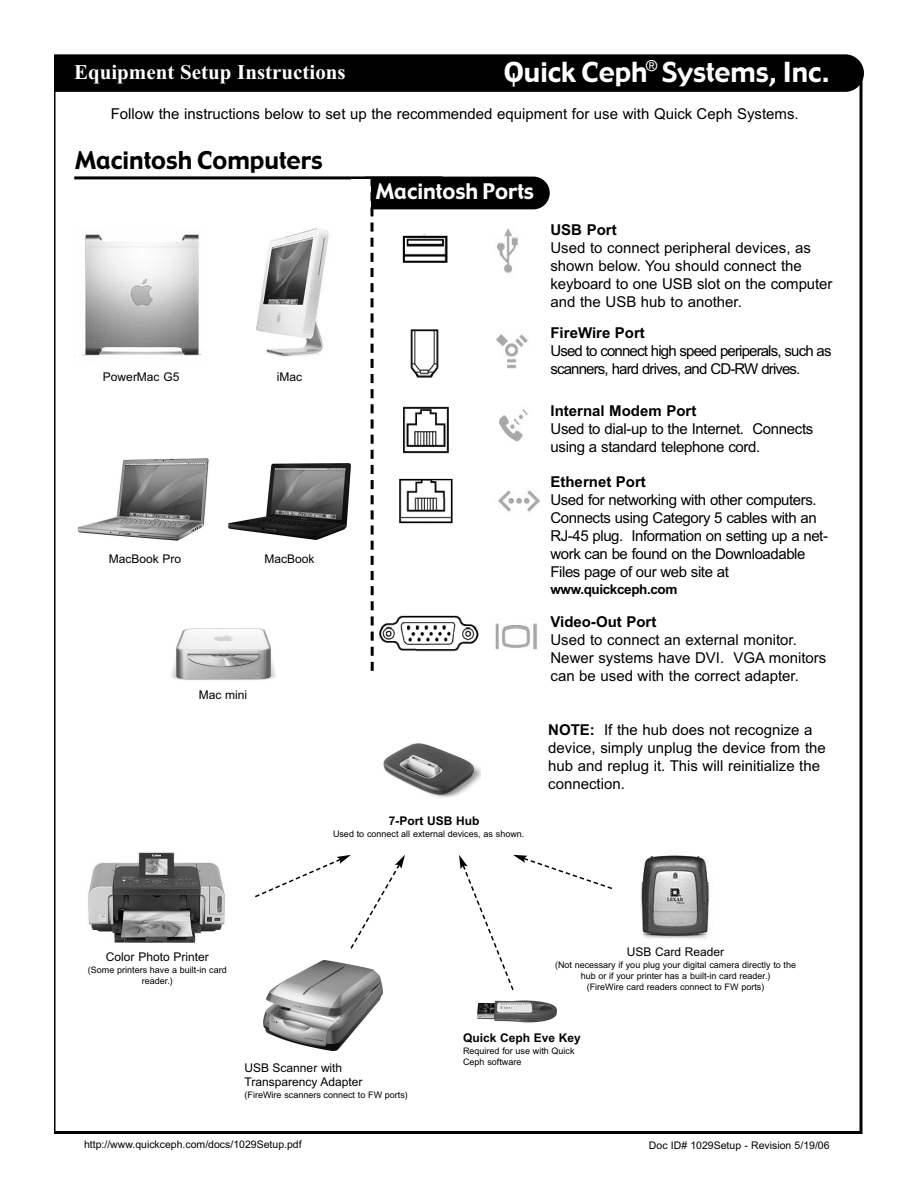
<style>
.page{position:relative;width:918px;height:1188px;background:#fff}
.page>*{position:absolute;margin:0;border:0;box-sizing:border-box;transform-origin:0 0}
.t1{font:27px "Gadget";color:#fff}
.t2{font:24px "Gadget";color:#000}
.t3{font:700 21px "Times New Roman";color:#fff}
.t4{font:21px "Gadget";color:#fff}
.t5{font:15px/18px "Arial";color:#000}
.t6{font:15px/18px "Arial";letter-spacing:-.03em;color:#000}
.t7{font:15px/18px "Arial";letter-spacing:-.055em;color:#000}
.t8{font:15px/18px "Arial";letter-spacing:-.02em;color:#000}
.t9{font:700 15px "Arial";color:#000}
.t10{font:15px "Helvetica";color:#fff}
.t11{font:700 13.5px "Arial";letter-spacing:-.03em;color:#000}
.t12{font:12px/14.4px "Arial";color:#000}
.t13{font:700 12px "Arial";color:#000}
.t14{font:10.5px "Arial";color:#000}
.t15{font:9px/10.8px "Arial";color:#000;text-align:center}
.s1{font-weight:700}
</style>
<div class="page">
<hr style="left:74px;top:176px;width:368px;height:3px;background:#000">
<img style="left:83px;top:234px;width:119px;height:122px">
<img style="left:88px;top:852px;width:137px;height:91px">
<img style="left:263px;top:961px;width:120px;height:90px">
<svg style="left:255px;top:855px;width:150px;height:94px"></svg>
<img style="left:640px;top:855px;width:70px;height:84px">
<img style="left:257px;top:228px;width:72px;height:129px">
<svg style="left:459px;top:855px;width:153px;height:135px"></svg>
<img style="left:77px;top:458px;width:132px;height:82px">
<div style="left:351px;top:177px;width:199px;height:32px;background:#000;border-radius:16px"></div>
<div style="left:351px;top:179px;width:19px;height:492px;background:#fff"></div>
<img style="left:229px;top:464px;width:121px;height:76px">
<svg style="left:370px;top:179px;width:4px;height:492px"></svg>
<img style="left:402px;top:234px;width:46px;height:29px">
<img style="left:410px;top:329px;width:29px;height:49px">
<img style="left:403px;top:406px;width:46px;height:48px">
<img style="left:399px;top:478px;width:54px;height:46px">
<img style="left:379px;top:615px;width:100px;height:37px">
<img style="left:496px;top:228px;width:22px;height:45px">
<img style="left:496px;top:334px;width:32px;height:35px">
<img style="left:499px;top:409px;width:29px;height:33px">
<img style="left:498px;top:490px;width:42px;height:22px">
<img style="left:495px;top:623px;width:43px;height:27px">
<div style="left:30px;top:54px;width:834px;height:38px;background:#000;border-radius:19px"></div>
<div style="left:15px;top:46px;width:39px;height:1088px;background:#fff"></div>
<img style="left:383px;top:743px;width:98px;height:55px">
<img style="left:477px;top:1000px;width:80px;height:23px">
<img style="left:171px;top:628px;width:105px;height:52px">
<h3 class="t3" style="left:74px;top:60px;width:273px">Equipment Setup Instructions</h3>
<p class="t10" style="left:646px;top:60px;width:13px">®</p>
<h1 class="t1" style="left:504px;top:57px;width:328px">Quick Ceph Systems, Inc.</h1>
<p class="t5" style="left:111px;top:105px;width:689px">Follow the instructions below to set up the recommended equipment for use with Quick Ceph Systems.</p>
<h2 class="t2" style="left:75px;top:147px;width:249px">Macintosh Computers</h2>
<p class="t12" style="left:103px;top:369px;width:78px">PowerMac G5</p>
<p class="t12" style="left:277px;top:369px;width:27px">iMac</p>
<p class="t12" style="left:109px;top:551px;width:74px">MacBook Pro</p>
<p class="t12" style="left:264px;top:551px;width:52px">MacBook</p>
<p class="t12" style="left:199px;top:687px;width:50px">Mac mini</p>
<h3 class="t4" style="left:376px;top:180px;width:160px">Macintosh Ports</h3>
<p class="t9" style="left:550px;top:221px;width:68px">USB Port</p>
<p class="t5" style="left:550px;top:239px;width:284px">Used to connect peripheral devices, as shown below. You should connect the keyboard to one USB slot on the computer and the USB hub to another.</p>
<p class="t9" style="left:550px;top:324px;width:96px">FireWire Port</p>
<p class="t7" style="left:550px;top:341px;width:283px">Used to connect high speed periperals, such as scanners, hard drives, and CD-RW drives.</p>
<p class="t9" style="left:550px;top:402px;width:147px">Internal Modem Port</p>
<p class="t8" style="left:550px;top:420px;width:264px">Used to dial-up to the Internet. Connects using a standard telephone cord.</p>
<p class="t9" style="left:550px;top:473px;width:97px">Ethernet Port</p>
<p class="t6" style="left:550px;top:491px;width:279px">Used for networking with other computers.<br>Connects using Category 5 cables with an RJ-45 plug. Information on setting up a net&shy;work can be found on the Downloadable Files page of our web site at</p>
<p class="t11" style="left:550px;top:582px;width:128px">www.quickceph.com</p>
<p class="t9" style="left:550px;top:613px;width:107px">Video-Out Port</p>
<p class="t5" style="left:550px;top:630px;width:277px">Used to connect an external monitor.<br>Newer systems have DVI. VGA monitors can be used with the correct adapter.</p>
<p class="t13" style="left:389px;top:814px;width:92px">7-Port USB Hub</p>
<p class="t15" style="left:333px;top:828px;width:193px">Used to connect all external devices, as shown.</p>
<p class="t5" style="left:548px;top:720px;width:279px"><span class="s1">NOTE:</span> If the hub does not recognize a device, simply unplug the device from the hub and replug it. This will reinitialize the connection.</p>
<p class="t12" style="left:106px;top:950px;width:104px">Color Photo Printer</p>
<p class="t15" style="left:88px;top:965px;width:140px">(Some printers have a built-in card reader.)</p>
<p class="t12" style="left:627px;top:945px;width:99px">USB Card Reader</p>
<p class="t15" style="left:555px;top:960px;width:243px">(Not necessary if you plug your digital camera directly to the hub or if your printer has a built-in card reader.)<br>(FireWire card readers connect to FW ports)</p>
<p class="t12" style="left:245px;top:1060px;width:119px">USB Scanner with<br>Transparency Adapter</p>
<p class="t15" style="left:245px;top:1090px;width:165px">(FireWire scanners connect to FW ports)</p>
<p class="t13" style="left:463px;top:1031px;width:119px">Quick Ceph Eve Key</p>
<p class="t15" style="left:463px;top:1046px;width:113px;text-align:left">Required for use with Quick<br>Ceph software</p>
<p class="t14" style="left:84px;top:1138px;width:219px">http://www.quickceph.com/docs/1029Setup.pdf</p>
<p class="t14" style="left:649px;top:1139px;width:182px">Doc ID# 1029Setup - Revision 5/19/06</p>
</div>
